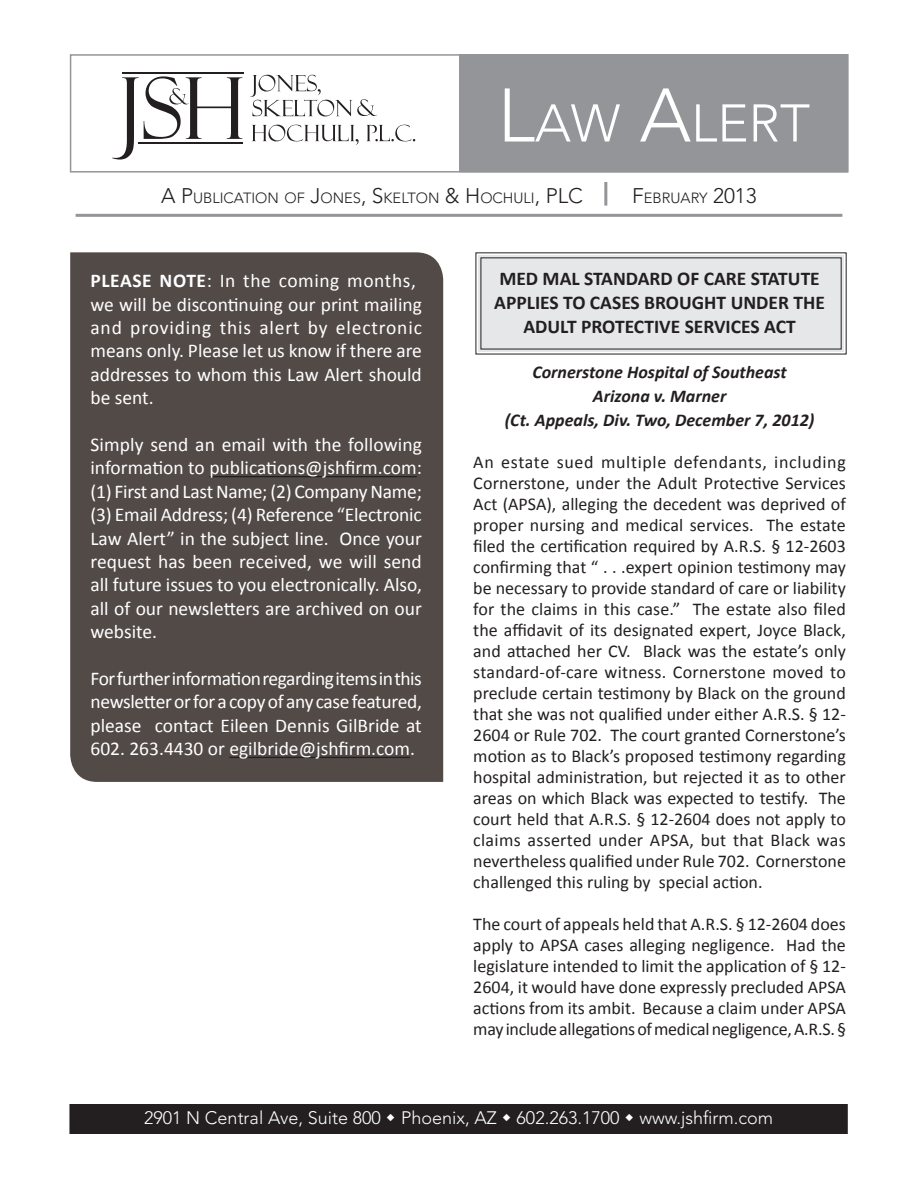
<style>
.page{position:relative;width:918px;height:1188px;background:#fff}
.page>*{position:absolute;margin:0;border:0;box-sizing:border-box;transform-origin:0 0}
.t1{font:300 52.5px "Avenir LT Std";color:#fff}
.t2{font:19.5px/23.4px "Calibri";color:#fff;text-align:justify}
.t3{font:700 19.5px/24px "Calibri";color:#231f20;text-align:center}
.t4{font:18px/21px "Calibri";color:#231f20;text-align:justify}
.t5{font:italic 700 18px/24px "Calibri";color:#231f20;text-align:center}
.t6{font:300 18px "Avenir LT Std";color:#fff}
.t7{font:300 14.7px "Avenir LT Std";color:#231f20}
.s1{font-size:75px}
.s2{font-size:21px}
.s3{font-weight:700}
.s4{font-style:inherit}
</style>
<div class="page">
<svg style="left:475px;top:252px;width:372px;height:103px;background:#dddddf"></svg>
<div style="left:70px;top:54px;width:778px;height:119px;border:2px solid #939598"></div>
<div style="left:70px;top:252px;width:373px;height:530px;background:#524a47"></div>
<hr style="left:209px;top:476px;width:208px;height:1px;background:#231f20">
<hr style="left:229px;top:757px;width:181px;height:1px;background:#231f20">
<div style="left:69px;top:1104px;width:779px;height:30px;background:#231f20"></div>
<div style="left:460px;top:55px;width:388px;height:117px;background:#939598"></div>
<div style="left:459px;top:54px;width:390px;height:118px;border:2px solid #939598"></div>
<hr style="left:604px;top:182px;width:3px;height:24px;background:#939598">
<hr style="left:76px;top:214px;width:766px;height:3px;background:#939598">
<svg style="left:250px;top:75px;width:127px;height:41px"></svg>
<svg style="left:252px;top:125px;width:107px;height:20px"></svg>
<svg style="left:366px;top:125px;width:49px;height:16px"></svg>
<svg style="left:112px;top:76px;width:130px;height:84px"></svg>
<hr style="left:122px;top:72px;width:121px;height:1px;background:#231f20">
<hr style="left:139px;top:142px;width:104px;height:2px;background:#231f20">
<h1 class="t1" style="left:497px;top:93px;width:314px"><span class="s1">L</span>AW <span class="s1">A</span>LERT</h1>
<p class="t7" style="left:161px;top:189px;width:422px"><span class="s2">A P</span>UBLICATION OF <span class="s2">J</span>ONES<span class="s2">, S</span>KELTON <span class="s2">&amp; H</span>OCH ULI<span class="s2">, PLC</span></p>
<p class="t7" style="left:632px;top:189px;width:126px"><span class="s2">F</span>EBRUARY <span class="s2">2013</span></p>
<p class="t2" style="left:90px;top:268px;width:333px;text-align:left"><span class="s3">PLEASE NOTE</span>: In the coming months, we will be discontinuing our print mailing and providing this alert by electronic means only. Please let us know if there are addresses to whom this Law Alert should be sent.</p>
<p class="t2" style="left:90px;top:432px;width:333px">Simply send an email with the following information to publications@jshfirm.com: (1) First and Last Name; (2) Company Name; (3) Email Address; (4) Reference “Electronic Law Alert” in the subject line. Once your request has been received, we will send all future issues to you electronically. Also, all of our newsletters are archived on our website.</p>
<p class="t2" style="left:90px;top:666px;width:333px">For further information regarding items in this newsletter or for a copy of any case featured, please contact Eileen Dennis GilBride at 602. 263.4430 or egilbride@jshfirm.com.</p>
<p class="t3" style="left:494px;top:265px;width:332px">MED MAL STANDARD OF CARE STATUTE<br>APPLIES TO CASES BROUGHT UNDER THE<br>ADULT PROTECTIVE SERVICES ACT</p>
<p class="t5" style="left:505px;top:359px;width:311px">Cornerstone Hospital of Southeast<br>Arizona v. Marner<br>(Ct. Appeals, Div. Two, December 7, 2012)</p>
<p class="t4" style="left:473px;top:450px;width:374px">An estate sued multiple defendants, including Cornerstone, under the Adult Protective Services Act (APSA), alleging the decedent was deprived of proper nursing and medical services. The estate filed the certification required by A.R.S. § 12-2603 confirming that “ . . .expert opinion testimony may be necessary to provide standard of care or liability for the claims in this case.” The estate also filed the affidavit of its designated expert, Joyce Black, and attached her CV. Black was the estate’s only standard-of-care witness. Cornerstone moved to preclude certain testimony by Black on the ground that she was not qualified under either A.R.S. § 12- 2604 or Rule 702. The court granted Cornerstone’s motion as to Black’s proposed testimony regarding hospital administration, but rejected it as to other areas on which Black was expected to testify. The court held that A.R.S. § 12-2604 does not apply to claims asserted under APSA, but that Black was nevertheless qualified under Rule 702. Cornerstone challenged this ruling by special action.</p>
<p class="t4" style="left:473px;top:913px;width:374px">The court of appeals held that A.R.S. § 12-2604 does apply to APSA cases alleging negligence. Had the legislature intended to limit the application of § 12- 2604, it would have done expressly precluded APSA actions from its ambit. Because a claim under APSA may include allegations of medical negligence, A.R.S. §</p>
<p class="t6" style="left:144px;top:1108px;width:630px">2901 N Central Ave<span class="s4">,</span> Suite 800 Phoenix, AZ 602.263.1700 www.jshfirm.com</p>
</div>
